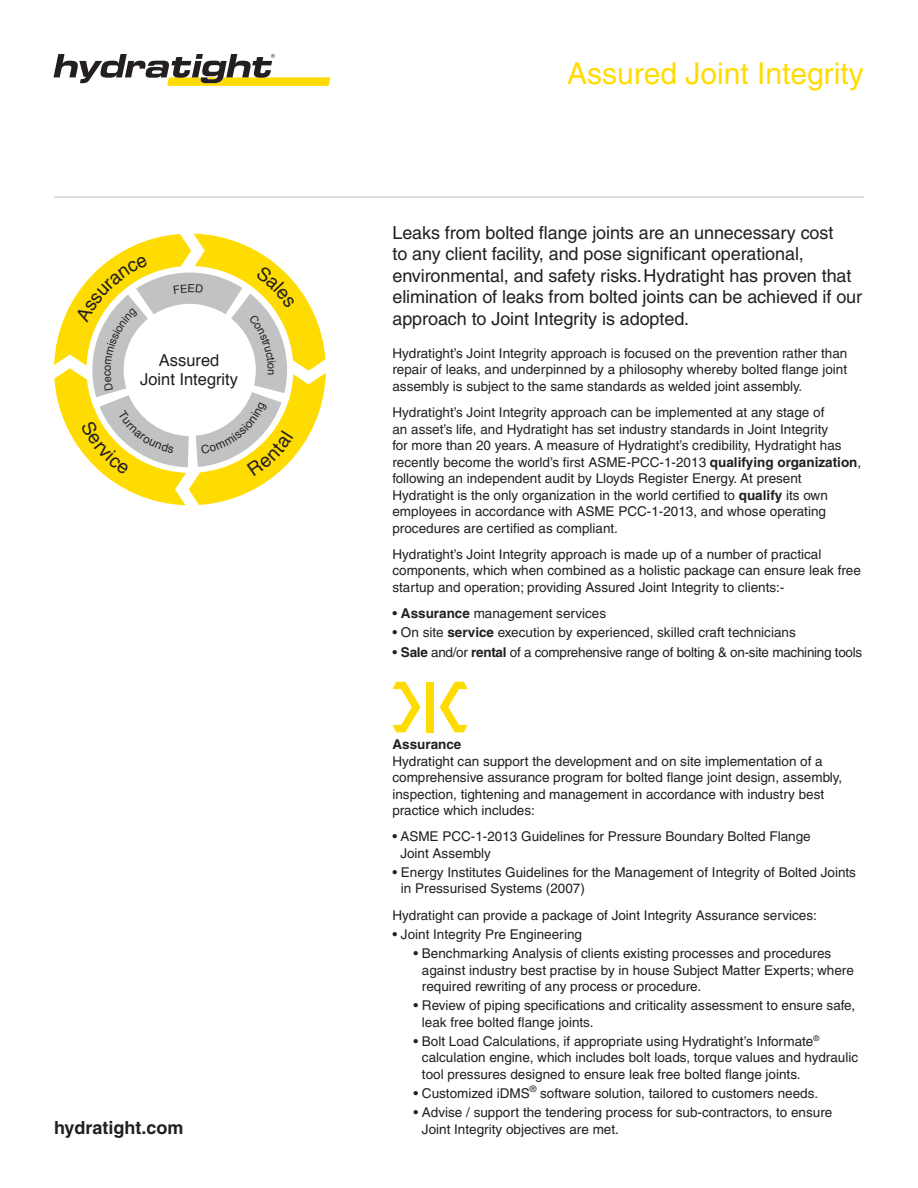
<style>
.page{position:relative;width:918px;height:1188px;background:#fff}
.page>*{position:absolute;margin:0;border:0;box-sizing:border-box;transform-origin:0 0}
.t1{font:30px "Helvetica";color:#ffdc01}
.Body_Copy{font:18px/21.6px "Helvetica";letter-spacing:-.005em;color:#231f20}
.t2{font:700 18px "Helvetica";color:#231f20}
.t3{font:16.5px/19px "Helvetica";color:#231f20;text-align:center}
.Body_Copy-2{font:13.5px/16.5px "Helvetica";color:#231f20}
.Body_Copy-3{font:13.5px "Helvetica";letter-spacing:-.02em;color:#231f20}
.Body_Copy-4{font:700 13.5px "Helvetica";color:#231f20}
.s1{font-weight:700}
</style>
<div class="page">
<hr style="left:54px;top:196px;width:810px;height:2px;background:#d1d2d4">
<div style="left:426px;top:682px;width:8px;height:50px;background:#ffdc01"></div>
<svg style="left:392px;top:682px;width:29px;height:50px"></svg>
<svg style="left:440px;top:682px;width:28px;height:50px"></svg>
<svg style="left:54px;top:54px;width:276px;height:32px"></svg>
<svg style="left:54px;top:234px;width:272px;height:271px"></svg>
<p class="t3" style="left:140px;top:351px;width:99px">Assured<br>Joint Integrity</p>
<p class="t2" style="left:54px;top:1117px;width:131px">hydratight.com</p>
<p class="t1" style="left:567px;top:56px;width:298px">Assured Joint Integrity</p>
<p class="Body_Copy" style="left:392px;top:221px;width:471px">Leaks from bolted flange joints are an unnecessary cost<br>to any client facility, and pose significant operational, environmental, and safety risks.Hydratight has proven that elimination of leaks from bolted joints can be achieved if our approach to Joint Integrity is adopted.</p>
<p class="Body_Copy-2" style="left:392px;top:345px;width:456px;text-align:justify">Hydratight’s Joint Integrity approach is focused on the prevention rather than repair of leaks, and underpinned by a philosophy whereby bolted flange joint assembly is subject to the same standards as welded joint assembly.</p>
<p class="Body_Copy-2" style="left:392px;top:404px;width:470px">Hydratight’s Joint Integrity approach can be implemented at any stage of<br>an asset’s life, and Hydratight has set industry standards in Joint Integrity<br>for more than 20 years. A measure of Hydratight’s credibility, Hydratight has recently become the world’s first ASME-PCC-1-2013 <span class="s1">qualifying organization</span>, following an independent audit by Lloyds Register Energy. At present Hydratight is the only organization in the world certified to <span class="s1">qualify</span> its own employees in accordance with ASME PCC-1-2013, and whose operating procedures are certified as compliant.</p>
<p class="Body_Copy-2" style="left:392px;top:546px;width:470px">Hydratight’s Joint Integrity approach is made up of a number of practical components, which when combined as a holistic package can ensure leak free startup and operation; providing Assured Joint Integrity to clients:-</p>
<p class="Body_Copy-2" style="left:392px;top:605px;width:215px">• <span class="s1">Assurance</span> management services</p>
<p class="Body_Copy-2" style="left:392px;top:624px;width:405px">• On site <span class="s1">service</span> execution by experienced, skilled craft technicians</p>
<p class="Body_Copy-3" style="left:392px;top:644px;width:471px">• <span class="s1">Sale</span> and/or <span class="s1">rental</span> of a comprehensive range of bolting &amp; on-site machining tools</p>
<p class="Body_Copy-4" style="left:392px;top:736px;width:71px">Assurance</p>
<p class="Body_Copy-2" style="left:392px;top:752px;width:451px">Hydratight can support the development and on site implementation of a comprehensive assurance program for bolted flange joint design, assembly, inspection, tightening and management in accordance with industry best practice which includes:</p>
<p class="Body_Copy-2" style="left:400px;top:828px;width:412px;text-indent:-8px">• ASME PCC-1-2013 Guidelines for Pressure Boundary Bolted Flange<br>Joint Assembly</p>
<p class="Body_Copy-2" style="left:401px;top:864px;width:457px;text-indent:-8px">• Energy Institutes Guidelines for the Management of Integrity of Bolted Joints in Pressurised Systems (2007)</p>
<p class="Body_Copy-2" style="left:392px;top:907px;width:426px">Hydratight can provide a package of Joint Integrity Assurance services:</p>
<p class="Body_Copy-2" style="left:392px;top:926px;width:191px">• Joint Integrity Pre Engineering</p>
<p class="Body_Copy-2" style="left:422px;top:945px;width:434px;text-indent:-8px">• Benchmarking Analysis of clients existing processes and procedures against industry best practise by in house Subject Matter Experts; where required rewriting of any process or procedure.</p>
<p class="Body_Copy-2" style="left:422px;top:997px;width:435px;text-indent:-8px">• Review of piping specifications and criticality assessment to ensure safe, leak free bolted flange joints.</p>
<p class="Body_Copy-2" style="left:422px;top:1033px;width:438px;text-indent:-8px">• Bolt Load Calculations, if appropriate using Hydratight’s Informate<sup>® </sup>calculation engine, which includes bolt loads, torque values and hydraulic tool pressures designed to ensure leak free bolted flange joints.</p>
<p class="Body_Copy-2" style="left:413px;top:1085px;width:406px">• Customized iDMS<sup>®</sup> software solution, tailored to customers needs.</p>
<p class="Body_Copy-2" style="left:422px;top:1104px;width:412px;text-indent:-8px">• Advise / support the tendering process for sub-contractors, to ensure<br>Joint Integrity objectives are met.</p>
</div>
